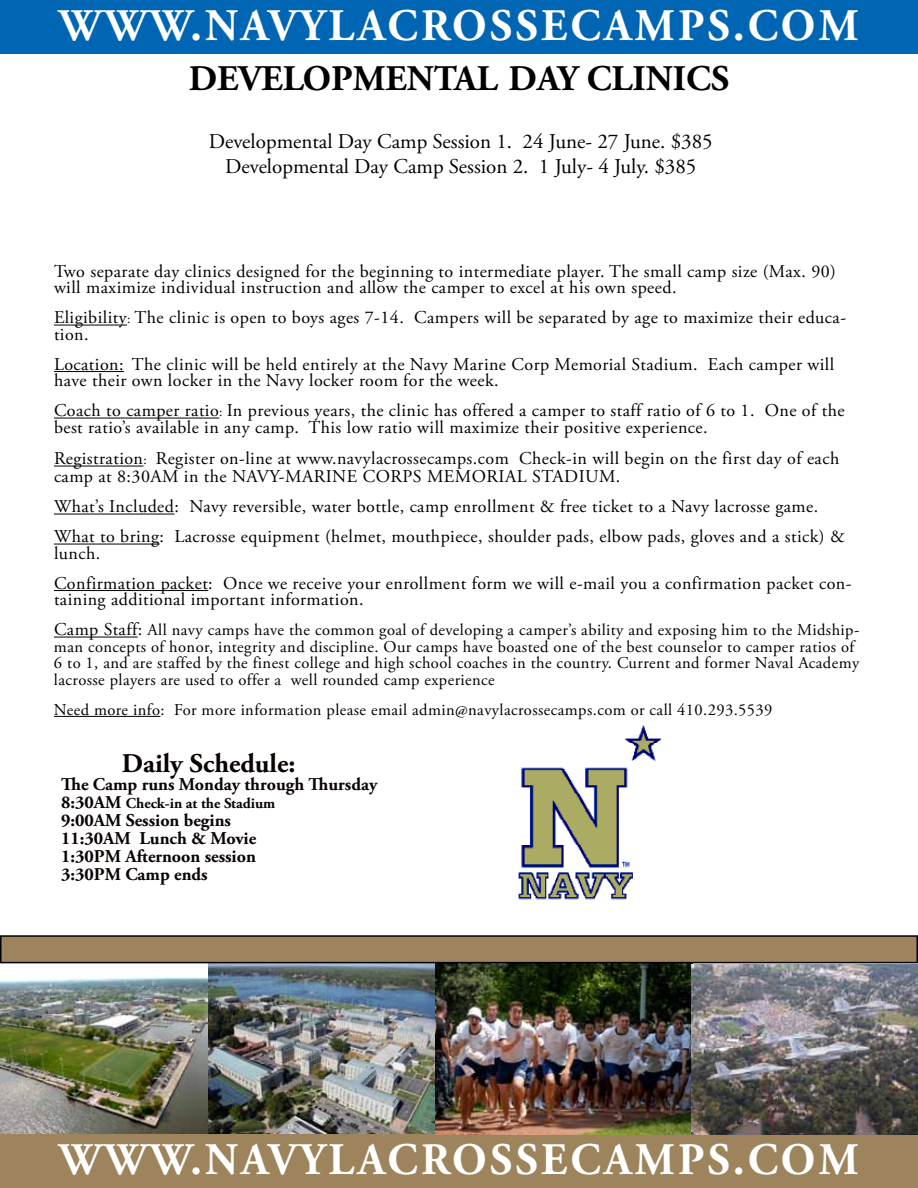
<style>
.page{position:relative;width:918px;height:1188px;background:#fff}
.page>*{position:absolute;margin:0;border:0;box-sizing:border-box;transform-origin:0 0}
.t1{font:700 45px "Adobe Garamond Pro";letter-spacing:.075em;color:#fff}
.t2{font:700 36px "Adobe Garamond Pro";color:#000}
.t3{font:700 27px "Adobe Garamond Pro";color:#090301}
.t4{font:21px/25.2px "Adobe Garamond Pro";color:#000;text-align:center}
.t5{font:18px/16.5px "Adobe Garamond Pro";letter-spacing:.025em;color:#000}
.t6{font:700 18px/18px "Adobe Garamond Pro";color:#090301}
.t7{font:16.5px/16.5px "Adobe Garamond Pro";letter-spacing:.025em;color:#000}
.t8{font:700 15px "Adobe Garamond Pro";color:#090301}
.s1{font-size:13.5px}
.s2{font-size:18px}
</style>
<div class="page">
<div style="left:0;top:1134px;width:918px;height:54px;background:#9d845c"></div>
<div style="left:0;top:0;width:918px;height:54px;background:#0066b3"></div>
<img style="left:0;top:963px;width:693px;height:171px">
<img style="left:692px;top:965px;width:226px;height:169px">
<div style="left:1px;top:936px;width:916px;height:27px;background:#9d845c"></div>
<div style="left:0;top:935px;width:918px;height:28px;border:2px solid #000"></div>
<img style="left:518px;top:729px;width:144px;height:171px">
<hr style="left:54px;top:325px;width:73px;height:1px;background:#000">
<hr style="left:54px;top:371px;width:70px;height:1px;background:#000">
<hr style="left:54px;top:418px;width:165px;height:1px;background:#000">
<hr style="left:54px;top:466px;width:90px;height:1px;background:#000">
<hr style="left:54px;top:514px;width:121px;height:1px;background:#000">
<hr style="left:54px;top:544px;width:106px;height:1px;background:#000">
<hr style="left:54px;top:590px;width:154px;height:1px;background:#000">
<hr style="left:54px;top:637px;width:84px;height:1px;background:#000">
<hr style="left:54px;top:716px;width:106px;height:1px;background:#000">
<h1 class="t1" style="left:59px;top:0;width:801px">WWW.NAVYLACROSSECAMPS.COM</h1>
<h2 class="t2" style="left:189px;top:57px;width:542px">DEVELOPMENTAL DAY CLINICS</h2>
<p class="t4" style="left:209px;top:130px;width:505px">Developmental Day Camp Session 1. 24 June- 27 June. $385<br>Developmental Day Camp Session 2. 1 July- 4 July. $385</p>
<p class="t5" style="left:54px;top:263px;width:784px">Two separate day clinics designed for the beginning to intermediate player. The small camp size (Max. 90) will maximize individual instruction and allow the camper to excel at his own speed.</p>
<p class="t5" style="left:54px;top:310px;width:794px">Eligibility<span class="s1">:</span> The clinic is open to boys ages 7-14. Campers will be separated by age to maximize their educa&shy;tion.</p>
<p class="t5" style="left:54px;top:356px;width:782px">Location: The clinic will be held entirely at the Navy Marine Corp Memorial Stadium. Each camper will have their own locker in the Navy locker room for the week.</p>
<p class="t5" style="left:54px;top:403px;width:792px">Coach to camper ratio<span class="s1">:</span> In previous years, the clinic has offered a camper to staff ratio of 6 to 1. One of the best ratio’s available in any camp. This low ratio will maximize their positive experience.</p>
<p class="t5" style="left:54px;top:450px;width:787px;line-height:18px">Registration<span class="s1">:</span> Register on-line at www.navylacrossecamps.com Check-in will begin on the first day of each camp at 8:30AM in the NAVY-MARINE CORPS MEMORIAL STADIUM.</p>
<p class="t5" style="left:54px;top:492px;width:792px;line-height:30px">What’s Included: Navy reversible, water bottle, camp enrollment &amp; free ticket to a Navy lacrosse game.<br>What to bring: Lacrosse equipment (helmet, mouthpiece, shoulder pads, elbow pads, gloves and a stick) &amp;</p>
<p class="t5" style="left:54px;top:539px;width:799px;line-height:30px">lunch.<br>Confirmation packet: Once we receive your enrollment form we will e-mail you a confirmation packet con-</p>
<p class="t5" style="left:54px;top:592px;width:311px">taining additional important information.</p>
<p class="t7" style="left:54px;top:622px;width:807px"><span class="s2">Camp Staff:</span> All navy camps have the common goal of developing a camper’s ability and exposing him to the Midship&shy;man concepts of honor, integrity and discipline. Our camps have boasted one of the best counselor to camper ratios of 6 to 1, and are staffed by the finest college and high school coaches in the country. Current and former Naval Academy lacrosse players are used to offer a well rounded camp experience</p>
<p class="t7" style="left:54px;top:702px;width:720px">Need more info: For more information please email admin@navylacrossecamps.com or call 410.293.5539</p>
<h3 class="t3" style="left:122px;top:748px;width:175px">Daily Schedule:</h3>
<p class="t6" style="left:61px;top:776px;width:318px">The Camp runs Monday through Thursday</p>
<p class="t8" style="left:61px;top:794px;width:216px"><span class="s2">8:30AM</span> Check-in at the Stadium</p>
<p class="t6" style="left:61px;top:812px;width:197px">9:00AM Session begins<br>11:30AM Lunch &amp; Movie<br>1:30PM Afternoon session<br>3:30PM Camp ends</p>
<h1 class="t1" style="left:59px;top:1134px;width:801px">WWW.NAVYLACROSSECAMPS.COM</h1>
</div>
